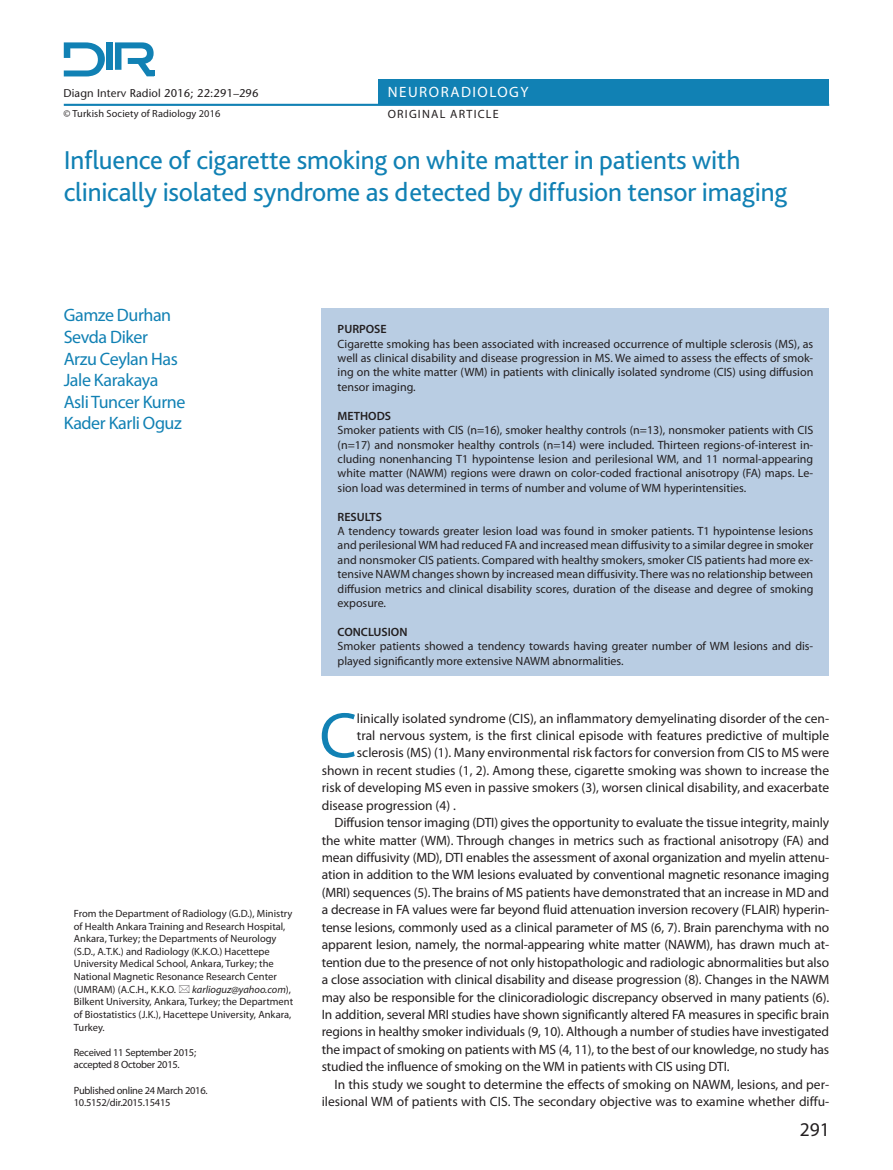
<style>
.page{position:relative;width:893px;height:1170px;background:#fff}
.page>*{position:absolute;margin:0;border:0;box-sizing:border-box;transform-origin:0 0}
.List_Paragraph{font:64.65px "Myriad Pro";color:#1181b4}
.t1{font:27px/32.4px "Bliss Pro";letter-spacing:-.01em;color:#1181b4}
.t2{font:19.5px "Myriad Pro";color:#231f20}
.t3{font:18px "Myriad Pro";letter-spacing:-.025em;color:#1181b4}
.t4{font:15px "Myriad Pro";letter-spacing:.1em;color:#fff}
.List_Paragraph-2{font:13.5px/17.4px "Myriad Pro";color:#231f20;text-align:justify}
.t5{font:12px/14.4px "Myriad Pro";color:#231f20;text-align:justify}
.t6{font:600 12px "Myriad Pro";color:#231f20}
.t7{font:12px "Myriad Pro";letter-spacing:.1em;color:#231f20}
.t8{font:11.25px "Stone Sans Normal Tr";letter-spacing:.01em;color:#231f20}
.t9{font:10.5px/12.6px "Myriad Pro";color:#231f20}
.t10{font:10.5px/12.6px "Myriad Pro";letter-spacing:-.025em;color:#231f20}
.t11{font:10.35px "Myriad Pro";letter-spacing:.01em;color:#231f20}
.s1{font-style:italic}
</style>
<div class="page">
<div style="left:378px;top:79px;width:451px;height:26px;background:#1181b4"></div>
<hr style="left:64px;top:104px;width:765px;height:2px;background:#1181b4">
<div style="left:147px;top:70px;width:8px;height:6px;background:#1181b4"></div>
<div style="left:106px;top:42px;width:7px;height:28px;background:#1181b4"></div>
<svg style="left:64px;top:42px;width:41px;height:34px"></svg>
<svg style="left:115px;top:42px;width:39px;height:34px"></svg>
<div style="left:322px;top:308px;width:507px;height:367px;background:#b9cde3"></div>
<p class="t8" style="left:63px;top:86px;width:197px">Diagn Interv Radiol 2016; 22:291–296</p>
<p class="t11" style="left:63px;top:107px;width:159px">© Turkish Society of Radiology 2016</p>
<p class="t4" style="left:388px;top:83px;width:142px">NEURORADIOLOGY</p>
<p class="t7" style="left:388px;top:107px;width:112px">ORIGINAL ARTICLE</p>
<p class="t1" style="left:64px;top:143px;width:725px">Influence of cigarette smoking on white matter in patients with clinically isolated syndrome as detected by diffusion tensor imaging</p>
<p class="t3" style="left:64px;top:304px;width:109px">Gamze Durhan</p>
<p class="t3" style="left:64px;top:326px;width:86px">Sevda Diker</p>
<p class="t3" style="left:64px;top:347px;width:116px">Arzu Ceylan Has</p>
<p class="t3" style="left:64px;top:369px;width:96px">Jale Karakaya</p>
<p class="t3" style="left:64px;top:390px;width:123px">Asli Tuncer Kurne</p>
<p class="t3" style="left:64px;top:412px;width:119px">Kader Karli Oguz</p>
<p class="t9" style="left:74px;top:907px;width:220px">From the Department of Radiology (G.D.), Ministry of Health Ankara Training and Research Hospital, Ankara, Turkey; the Departments of Neurology (S.D., A.T.K.) and Radiology (K.K.O.) Hacettepe University Medical School, Ankara, Turkey; the National Magnetic Resonance Research Center (UMRAM) (A.C.H., K.K.O.</p>
<p class="t9" style="left:74px;top:982px;width:221px;text-indent:118px"><span class="s1">karlioguz@yahoo.com</span>), Bilkent University, Ankara, Turkey; the Department of Biostatistics (J.K.), Hacettepe University, Ankara, Turkey.</p>
<p class="t10" style="left:74px;top:1045px;width:124px">Received 11 September 2015; accepted 8 October 2015.</p>
<p class="t10" style="left:74px;top:1083px;width:135px">Published online 24 March 2016.</p>
<p class="t10" style="left:74px;top:1096px;width:98px">10.5152/dir.2015.15415</p>
<p class="t6" style="left:338px;top:321px;width:51px">PURPOSE</p>
<p class="t5" style="left:338px;top:336px;width:477px">Cigarette smoking has been associated with increased occurrence of multiple sclerosis (MS), as well as clinical disability and disease progression in MS. We aimed to assess the effects of smok&shy;ing on the white matter (WM) in patients with clinically isolated syndrome (CIS) using diffusion tensor imaging.</p>
<p class="t6" style="left:338px;top:408px;width:55px">METHODS</p>
<p class="t5" style="left:338px;top:422px;width:477px">Smoker patients with CIS (n=16), smoker healthy controls (n=13), nonsmoker patients with CIS (n=17) and nonsmoker healthy controls (n=14) were included. Thirteen regions-of-interest in&shy;cluding nonenhancing T1 hypointense lesion and perilesional WM, and 11 normal-appearing white matter (NAWM) regions were drawn on color-coded fractional anisotropy (FA) maps. Le&shy;sion load was determined in terms of number and volume of WM hyperintensities.</p>
<p class="t6" style="left:338px;top:509px;width:46px">RESULTS</p>
<p class="t5" style="left:338px;top:523px;width:477px">A tendency towards greater lesion load was found in smoker patients. T1 hypointense lesions and perilesional WM had reduced FA and increased mean diffusivity to a similar degree in smoker and nonsmoker CIS patients. Compared with healthy smokers, smoker CIS patients had more ex&shy;tensive NAWM changes shown by increased mean diffusivity. There was no relationship between diffusion metrics and clinical disability scores, duration of the disease and degree of smoking exposure.</p>
<p class="t6" style="left:338px;top:624px;width:71px">CONCLUSION</p>
<p class="t5" style="left:338px;top:638px;width:477px">Smoker patients showed a tendency towards having greater number of WM lesions and dis&shy;played significantly more extensive NAWM abnormalities.</p>
<p class="List_Paragraph" style="left:319px;top:695px;width:39px">C</p>
<p class="List_Paragraph-2" style="left:357px;top:709px;width:474px">linically isolated syndrome (CIS), an inflammatory demyelinating disorder of the cen-</p>
<p class="List_Paragraph-2" style="left:357px;top:726px;width:474px">tral nervous system, is the first clinical episode with features predictive of multiple</p>
<p class="List_Paragraph-2" style="left:357px;top:743px;width:474px">sclerosis (MS) (1). Many environmental risk factors for conversion from CIS to MS were</p>
<p class="List_Paragraph-2" style="left:322px;top:761px;width:509px">shown in recent studies (1, 2). Among these, cigarette smoking was shown to increase the</p>
<p class="List_Paragraph-2" style="left:322px;top:778px;width:509px">risk of developing MS even in passive smokers (3), worsen clinical disability, and exacerbate</p>
<p class="List_Paragraph-2" style="left:322px;top:796px;width:136px">disease progression (4) .</p>
<p class="List_Paragraph-2" style="left:322px;top:813px;width:509px;text-indent:13px">Diffusion tensor imaging (DTI) gives the opportunity to evaluate the tissue integrity, mainly the white matter (WM). Through changes in metrics such as fractional anisotropy (FA) and mean diffusivity (MD), DTI enables the assessment of axonal organization and myelin attenu&shy;ation in addition to the WM lesions evaluated by conventional magnetic resonance imaging (MRI) sequences (5). The brains of MS patients have demonstrated that an increase in MD and a decrease in FA values were far beyond fluid attenuation inversion recovery (FLAIR) hyperin&shy;tense lesions, commonly used as a clinical parameter of MS (6, 7). Brain parenchyma with no apparent lesion, namely, the normal-appearing white matter (NAWM), has drawn much at&shy;tention due to the presence of not only histopathologic and radiologic abnormalities but also a close association with clinical disability and disease progression (8). Changes in the NAWM may also be responsible for the clinicoradiologic discrepancy observed in many patients (6).<br>In addition, several MRI studies have shown significantly altered FA measures in specific brain regions in healthy smoker individuals (9, 10). Although a number of studies have investigated the impact of smoking on patients with MS (4, 11), to the best of our knowledge, no study has studied the influence of smoking on the WM in patients with CIS using DTI.</p>
<p class="List_Paragraph-2" style="left:322px;top:1075px;width:509px;text-align:right">In this study we sought to determine the effects of smoking on NAWM, lesions, and per&shy;ilesional WM of patients with CIS. The secondary objective was to examine whether diffu-</p>
<p class="t2" style="left:800px;top:1116px;width:32px">291</p>
</div>
